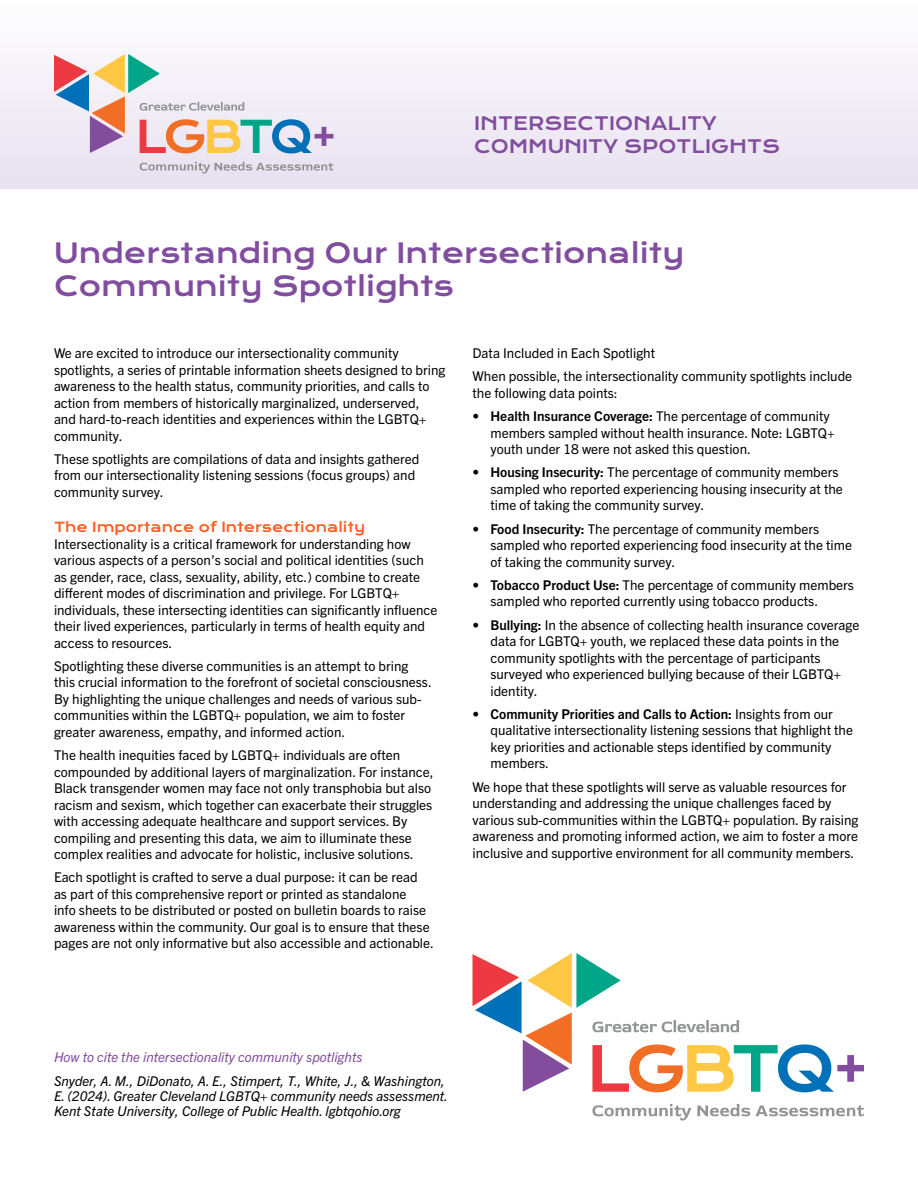
<style>
.page{position:relative;width:918px;height:1188px;background:#fff}
.page>*{position:absolute;margin:0;border:0;box-sizing:border-box;transform-origin:0 0}
.t1{font:27px/33px "Krona One";color:#814d9e}
.t2{font:18px/22.5px "Krona One";color:#814d9e}
.t3{font:13.5px/16.5px "Trade Gothic Next LT Pro";color:#000}
.t4{font:italic 13.5px/15px "Trade Gothic Next LT Pro";color:#000}
.t5{font:italic 13.5px "Trade Gothic Next LT Pro";color:#814d9e}
.t6{font:13.5px "Krona One";color:#ff5c21}
.s1{font-weight:700}
</style>
<div class="page">
<div style="left:0;top:0;width:918px;height:189px;background:linear-gradient(to bottom,#fefefe,#e8e1f0)"></div>
<svg style="left:592px;top:1104px;width:272px;height:16px"></svg>
<svg style="left:472px;top:953px;width:392px;height:139px"></svg>
<svg style="left:140px;top:162px;width:193px;height:12px"></svg>
<svg style="left:54px;top:54px;width:279px;height:99px"></svg>
<h2 class="t2" style="left:474px;top:112px;width:307px">INTERSECTIONALITY<br>COMMUNITY SPOTLIGHTS</h2>
<h1 class="t1" style="left:54px;top:237px;width:632px">Understanding Our Intersectionality<br>Community Spotlights</h1>
<p class="t3" style="left:54px;top:344px;width:393px">We are excited to introduce our intersectionality community spotlights, a series of printable information sheets designed to bring awareness to the health status, community priorities, and calls to action from members of historically marginalized, underserved,<br>and hard-to-reach identities and experiences within the LGBTQ+ community.</p>
<p class="t3" style="left:54px;top:450px;width:367px">These spotlights are compilations of data and insights gathered from our intersectionality listening sessions (focus groups) and community survey.</p>
<p class="t6" style="left:54px;top:519px;width:313px">The Importance of Intersectionality</p>
<p class="t3" style="left:54px;top:535px;width:385px">Intersectionality is a critical framework for understanding how various aspects of a person’s social and political identities (such as gender, race, class, sexuality, ability, etc.) combine to create different modes of discrimination and privilege. For LGBTQ+ individuals, these intersecting identities can significantly influence their lived experiences, particularly in terms of health equity and access to resources.</p>
<p class="t3" style="left:54px;top:657px;width:379px">Spotlighting these diverse communities is an attempt to bring this crucial information to the forefront of societal consciousness.<br>By highlighting the unique challenges and needs of various sub&shy;communities within the LGBTQ+ population, we aim to foster greater awareness, empathy, and informed action.</p>
<p class="t3" style="left:54px;top:746px;width:381px">The health inequities faced by LGBTQ+ individuals are often compounded by additional layers of marginalization. For instance, Black transgender women may face not only transphobia but also racism and sexism, which together can exacerbate their struggles with accessing adequate healthcare and support services. By compiling and presenting this data, we aim to illuminate these complex realities and advocate for holistic, inclusive solutions.</p>
<p class="t3" style="left:54px;top:868px;width:381px">Each spotlight is crafted to serve a dual purpose: it can be read as part of this comprehensive report or printed as standalone<br>info sheets to be distributed or posted on bulletin boards to raise awareness within the community. Our goal is to ensure that these pages are not only informative but also accessible and actionable.</p>
<p class="t3" style="left:472px;top:341px;width:381px;line-height:23.2px">Data Included in Each Spotlight<br>When possible, the intersectionality community spotlights include</p>
<p class="t3" style="left:472px;top:384px;width:147px">the following data points:</p>
<p class="t3" style="left:490px;top:407px;width:346px;text-indent:-18px"><span class="s1">• Health Insurance Coverage:</span> The percentage of community members sampled without health insurance. Note: LGBTQ+ youth under 18 were not asked this question.</p>
<p class="t3" style="left:490px;top:463px;width:354px;text-indent:-18px"><span class="s1">• Housing Insecurity:</span> The percentage of community members sampled who reported experiencing housing insecurity at the time of taking the community survey.</p>
<p class="t3" style="left:490px;top:520px;width:363px;text-indent:-18px"><span class="s1">• Food Insecurity:</span> The percentage of community members sampled who reported experiencing food insecurity at the time of taking the community survey.</p>
<p class="t3" style="left:490px;top:576px;width:365px;text-indent:-18px"><span class="s1">• Tobacco Product Use:</span> The percentage of community members sampled who reported currently using tobacco products.</p>
<p class="t3" style="left:490px;top:616px;width:370px;text-indent:-18px"><span class="s1">• Bullying:</span> In the absence of collecting health insurance coverage data for LGBTQ+ youth, we replaced these data points in the community spotlights with the percentage of participants surveyed who experienced bullying because of their LGBTQ+ identity.</p>
<p class="t3" style="left:490px;top:705px;width:364px;text-indent:-18px"><span class="s1">• Community Priorities and Calls to Action:</span> Insights from our qualitative intersectionality listening sessions that highlight the key priorities and actionable steps identified by community members.</p>
<p class="t3" style="left:472px;top:777px;width:388px">We hope that these spotlights will serve as valuable resources for understanding and addressing the unique challenges faced by various sub-communities within the LGBTQ+ population. By raising awareness and promoting informed action, we aim to foster a more inclusive and supportive environment for all community members.</p>
<p class="t5" style="left:54px;top:1048px;width:310px">How to cite the intersectionality community spotlights</p>
<p class="t4" style="left:54px;top:1073px;width:396px">Snyder, A. M., DiDonato, A. E., Stimpert, T., White, J., &amp; Washington,<br>E. (2024). Greater Cleveland LGBTQ+ community needs assessment.<br>Kent State University, College of Public Health. lgbtqohio.org</p>
</div>
